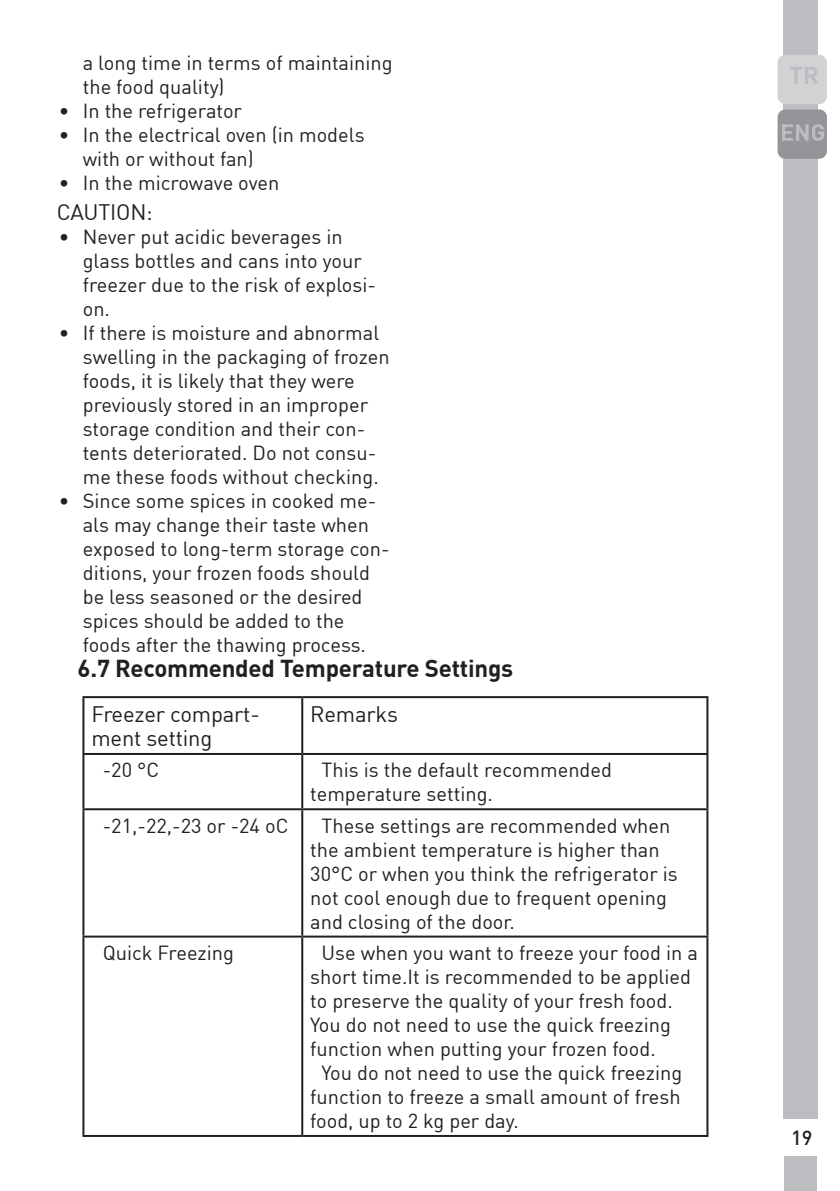
<style>
.page{position:relative;width:840px;height:1191px;background:#fff}
.page>*{position:absolute;margin:0;border:0;box-sizing:border-box;transform-origin:0 0}
.t1{font:700 24px "Grundig DIN";letter-spacing:-.01em;color:#231f20}
.t2{font:700 24px "Grundig DIN";color:#bcbdc0}
.t3{font:22px/24px "Grundig DIN";letter-spacing:-.01em;color:#231f20}
.t4{font:20px/24px "Grundig DIN";color:#231f20}
.t5{font:20px "Grundig DIN Medium";color:#231f20}
</style>
<div class="page">
<div style="left:782px;top:0;width:34px;height:1119px;background:#bcbdc0"></div>
<div style="left:783px;top:1157px;width:32px;height:34px;background:#bcbdc0"></div>
<div style="left:777px;top:109px;width:49px;height:50px;background:#939598;border-radius:8px"></div>
<svg style="left:782px;top:124px;width:41px;height:17px"></svg>
<div style="left:777px;top:55px;width:49px;height:49px;background:#d1d2d4;border-radius:8px"></div>
<hr style="left:82px;top:696px;width:220px;height:2px;background:#231f20">
<hr style="left:82px;top:698px;width:2px;height:55px;background:#231f20">
<hr style="left:302px;top:696px;width:406px;height:2px;background:#231f20">
<hr style="left:301px;top:698px;width:2px;height:55px;background:#231f20">
<hr style="left:706px;top:698px;width:2px;height:55px;background:#231f20">
<hr style="left:82px;top:753px;width:220px;height:2px;background:#231f20">
<hr style="left:82px;top:755px;width:2px;height:53px;background:#231f20">
<hr style="left:302px;top:753px;width:406px;height:2px;background:#231f20">
<hr style="left:301px;top:755px;width:2px;height:53px;background:#231f20">
<hr style="left:706px;top:755px;width:2px;height:53px;background:#231f20">
<hr style="left:82px;top:808px;width:220px;height:2px;background:#231f20">
<hr style="left:82px;top:810px;width:2px;height:125px;background:#231f20">
<hr style="left:302px;top:808px;width:406px;height:2px;background:#231f20">
<hr style="left:301px;top:810px;width:2px;height:125px;background:#231f20">
<hr style="left:706px;top:810px;width:2px;height:125px;background:#231f20">
<hr style="left:82px;top:935px;width:220px;height:2px;background:#231f20">
<hr style="left:82px;top:937px;width:2px;height:198px;background:#231f20">
<hr style="left:302px;top:935px;width:406px;height:2px;background:#231f20">
<hr style="left:301px;top:937px;width:2px;height:198px;background:#231f20">
<hr style="left:706px;top:937px;width:2px;height:198px;background:#231f20">
<hr style="left:82px;top:1135px;width:220px;height:2px;background:#231f20">
<hr style="left:302px;top:1135px;width:406px;height:2px;background:#231f20">
<p class="t4" style="left:83px;top:53px;width:311px">a long time in terms of maintaining the food quality)</p>
<p class="t4" style="left:59px;top:101px;width:185px">• In the refrigerator</p>
<p class="t4" style="left:83px;top:125px;width:283px;text-indent:-24px">• In the electrical oven (in models with or without fan)</p>
<p class="t4" style="left:59px;top:173px;width:222px">• In the microwave oven</p>
<p class="t3" style="left:57px;top:202px;width:97px">CAUTION:</p>
<p class="t4" style="left:83px;top:226px;width:294px;text-indent:-24px">• Never put acidic beverages in glass bottles and cans into your freezer due to the risk of explosi&shy;on.</p>
<p class="t4" style="left:83px;top:322px;width:308px;text-indent:-24px">• If there is moisture and abnormal swelling in the packaging of frozen foods, it is likely that they were previously stored in an improper storage condition and their con&shy;tents deteriorated. Do not consu&shy;me these foods without checking.</p>
<p class="t4" style="left:83px;top:490px;width:308px;text-indent:-24px">• Since some spices in cooked me&shy;als may change their taste when exposed to long-term storage con&shy;ditions, your frozen foods should be less seasoned or the desired spices should be added to the foods after the thawing process.</p>
<p class="t1" style="left:78px;top:658px;width:437px">6.7 Recommended Temperature Settings</p>
<p class="t3" style="left:91px;top:704px;width:170px">Freezer compart&shy;ment setting</p>
<p class="t3" style="left:310px;top:704px;width:89px">Remarks</p>
<p class="t4" style="left:103px;top:760px;width:58px">-20 °C</p>
<p class="t4" style="left:310px;top:760px;width:303px;text-indent:11px">This is the default recommended temperature setting.</p>
<p class="t4" style="left:103px;top:815px;width:187px">-21,-22,-23 or -24 oC</p>
<p class="t4" style="left:310px;top:815px;width:369px;text-indent:11px">These settings are recommended when the ambient temperature is higher than 30°C or when you think the refrigerator is not cool enough due to frequent opening and closing of the door.</p>
<p class="t4" style="left:103px;top:942px;width:133px">Quick Freezing</p>
<p class="t4" style="left:321px;top:942px;width:377px">Use when you want to freeze your food in a</p>
<p class="t4" style="left:310px;top:966px;width:382px">short time.It is recommended to be applied</p>
<p class="t4" style="left:310px;top:990px;width:364px">to preserve the quality of your fresh food.</p>
<p class="t4" style="left:310px;top:1014px;width:362px">You do not need to use the quick freezing</p>
<p class="t4" style="left:310px;top:1038px;width:347px">function when putting your frozen food.</p>
<p class="t4" style="left:321px;top:1062px;width:362px">You do not need to use the quick freezing</p>
<p class="t4" style="left:310px;top:1086px;width:371px">function to freeze a small amount of fresh</p>
<p class="t4" style="left:310px;top:1110px;width:210px">food, up to 2 kg per day.</p>
<p class="t2" style="left:789px;top:66px;width:31px">TR</p>
<p class="t5" style="left:790px;top:1129px;width:23px">19</p>
</div>
